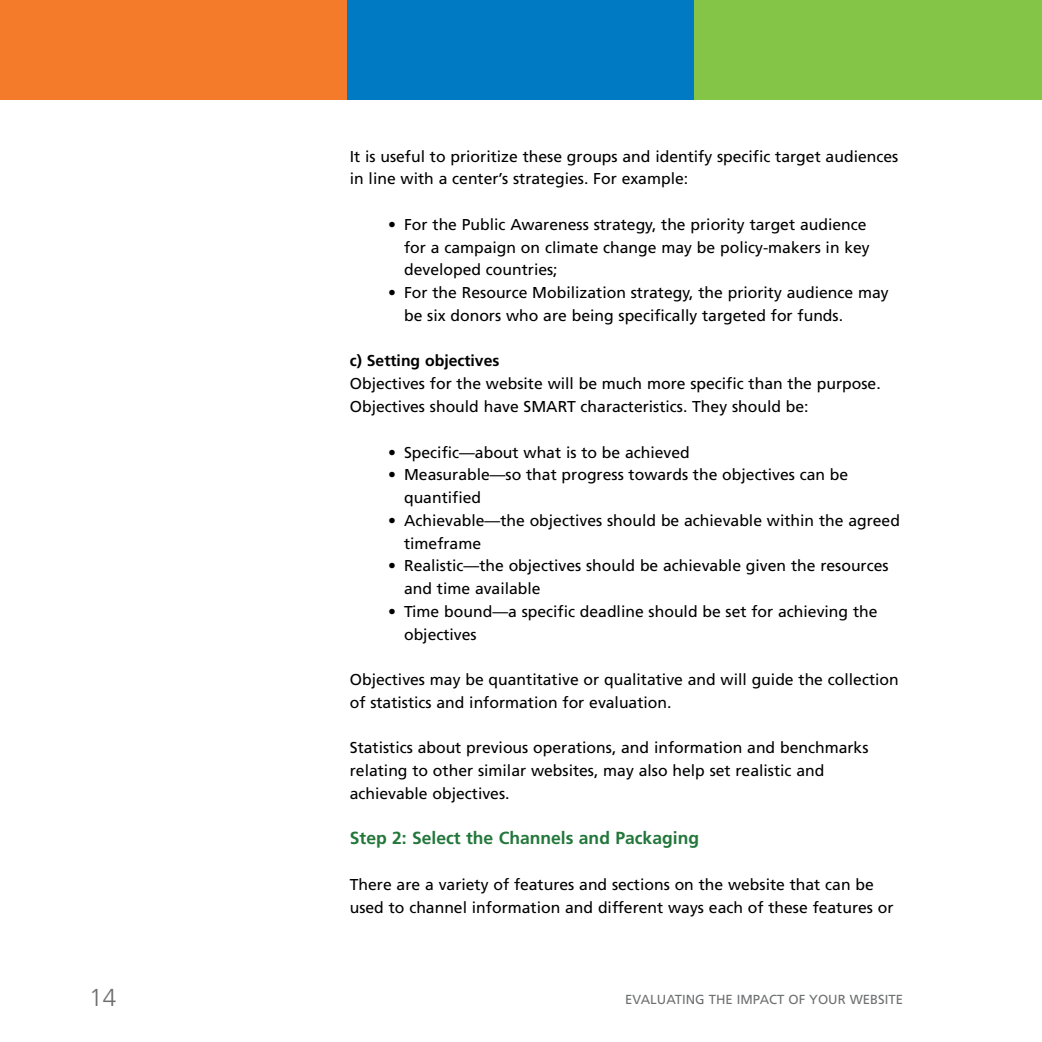
<style>
.page{position:relative;width:1042px;height:1042px;background:#fff}
.page>*{position:absolute;margin:0;border:0;box-sizing:border-box;transform-origin:0 0}
.t1{font:300 24.5px "Frutiger LT Std";color:#6d6f71}
.t2{font:700 17.5px "Frutiger LT Std";color:#23773b}
.t3{font:15.75px/22.8px "Frutiger LT Std";color:#000}
.t4{font:700 15.75px "Frutiger LT Std";color:#000}
.t5{font:13.12px "Frutiger LT Std";color:#6d6f71}
</style>
<div class="page">
<div style="left:0;top:0;width:347px;height:99px;background:#f47b29"></div>
<div style="left:347px;top:0;width:347px;height:99px;background:#007bc3"></div>
<div style="left:694px;top:0;width:348px;height:99px;background:#84c446"></div>
<hr style="left:1041px;top:0;width:1px;height:99px;background:#f47b29">
<p class="t3" style="left:350px;top:145px;width:550px">It is useful to prioritize these groups and identify specific target audiences in line with a center’s strategies. For example:</p>
<p class="t3" style="left:404px;top:213px;width:467px;text-indent:-16px">• For the Public Awareness strategy, the priority target audience for a campaign on climate change may be policy-makers in key developed countries;</p>
<p class="t3" style="left:404px;top:281px;width:486px;text-indent:-16px">• For the Resource Mobilization strategy, the priority audience may be six donors who are being specifically targeted for funds.</p>
<p class="t4" style="left:350px;top:352px;width:151px">c) Setting objectives</p>
<p class="t3" style="left:350px;top:372px;width:532px">Objectives for the website will be much more specific than the purpose.<br>Objectives should have SMART</p>
<p class="t3" style="left:580px;top:395px;width:229px">characteristics. They should be:</p>
<p class="t3" style="left:388px;top:441px;width:303px">• S pecific—about what is to be achieved</p>
<p class="t3" style="left:404px;top:463px;width:446px;text-indent:-16px">• M easurable—so that progress towards the objectives can be quantified</p>
<p class="t3" style="left:404px;top:509px;width:497px;text-indent:-16px">• Achievable—the objectives should be achievable within the agreed timeframe</p>
<p class="t3" style="left:404px;top:554px;width:486px;text-indent:-16px">• Realistic—the objectives should be achievable given the resources and time available</p>
<p class="t3" style="left:404px;top:600px;width:475px;text-indent:-16px">• Time bound—a specific deadline should be set for achieving the objectives</p>
<p class="t3" style="left:350px;top:668px;width:550px">Objectives may be quantitative or qualitative and will guide the collection of statistics and information for evaluation.</p>
<p class="t3" style="left:350px;top:736px;width:520px">Statistics about previous operations, and information and benchmarks relating to other similar websites, may also help set realistic and achievable objectives.</p>
<p class="t2" style="left:350px;top:828px;width:351px">Step 2: Select the Channels and Packaging</p>
<p class="t3" style="left:350px;top:873px;width:545px">There are a variety of features and sections on the website that can be used to channel information and different ways each of these features or</p>
<h1 class="t1" style="left:89px;top:983px;width:29px">1 4</h1>
<p class="t5" style="left:625px;top:992px;width:277px">Evaluating the impact of your we bsite</p>
</div>
